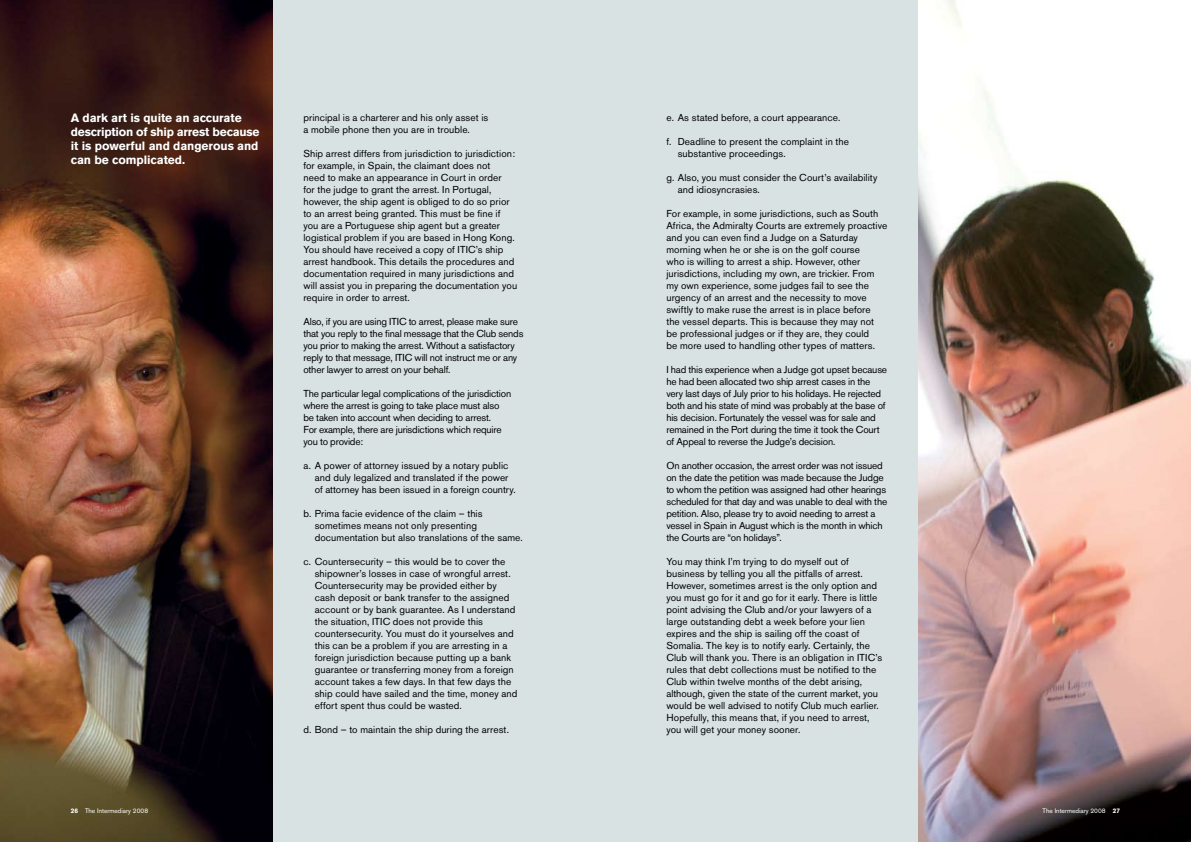
<style>
.page{position:relative;width:1191px;height:842px;background:#fff}
.page>*{position:absolute;margin:0;border:0;box-sizing:border-box;transform-origin:0 0}
.t1{font:700 12px/14px "Akzidenz Grotesk BE";letter-spacing:-.01em;color:#fff}
.t2{font:10px/12px "Akzidenz Grotesk BE";letter-spacing:.005em;color:#000}
.t3{font:10px/12px "Akzidenz Grotesk BE";letter-spacing:-.015em;color:#000}
.t4{font:6.5px "Akzidenz Grotesk BE";color:#fff}
.s1{font-weight:700}
</style>
<div class="page">
<div style="left:272px;top:0;width:323px;height:842px;background:#d8e2e3"></div>
<div style="left:595px;top:0;width:323px;height:842px;background:#d8e2e3"></div>
<img style="left:0;top:0;width:272px;height:842px">
<img style="left:918px;top:0;width:273px;height:842px">
<p class="t1" style="left:71px;top:111px;width:190px">A dark art is quite an accurate description of ship arrest because it is powerful and dangerous and can be complicated.</p>
<p class="t2" style="left:303px;top:111px;width:186px">principal is a charterer and his only asset is a mobile phone then you are in trouble.</p>
<p class="t2" style="left:303px;top:147px;width:215px">Ship arrest differs from jurisdiction to jurisdiction: for example, in Spain, the claimant does not<br>need to make an appearance in Court in order<br>for the judge to grant the arrest. In Portugal, however, the ship agent is obliged to do so prior to an arrest being granted. This must be fine if you are a Portuguese ship agent but a greater logistical problem if you are based in Hong Kong.<br>You should have received a copy of ITIC’s ship arrest handbook. This details the procedures and documentation required in many jurisdictions and will assist you in preparing the documentation you require in order to arrest.</p>
<p class="t3" style="left:303px;top:315px;width:222px">Also, if you are using ITIC to arrest, please make sure that you reply to the final message that the Club sends you prior to making the arrest. Without a satisfactory reply to that message, ITIC will not instruct me or any other lawyer to arrest on your behalf.</p>
<p class="t3" style="left:303px;top:387px;width:209px">The particular legal complications of the jurisdiction where the arrest is going to take place must also be taken into account when deciding to arrest.<br>For example, there are jurisdictions which require you to provide:</p>
<p class="t2" style="left:315px;top:459px;width:202px;text-indent:-11px">a. A power of attorney issued by a notary public and duly legalized and translated if the power of attorney has been issued in a foreign country.</p>
<p class="t2" style="left:315px;top:507px;width:210px;text-indent:-11px">b. Prima facie evidence of the claim – this sometimes means not only presenting documentation but also translations of the same.</p>
<p class="t2" style="left:315px;top:555px;width:204px;text-indent:-11px">c. Countersecurity – this would be to cover the shipowner’s losses in case of wrongful arrest.<br>Countersecurity may be provided either by cash deposit or bank transfer to the assigned account or by bank guarantee. As I understand the situation, ITIC does not provide this countersecurity. You must do it yourselves and this can be a problem if you are arresting in a foreign jurisdiction because putting up a bank guarantee or transferring money from a foreign account takes a few days. In that few days the ship could have sailed and the time, money and effort spent thus could be wasted.</p>
<p class="t2" style="left:303px;top:723px;width:207px">d. Bond – to maintain the ship during the arrest.</p>
<p class="t2" style="left:666px;top:111px;width:175px">e. As stated before, a court appearance.</p>
<p class="t2" style="left:677px;top:135px;width:173px;text-indent:-11px">f. Deadline to present the complaint in the substantive proceedings.</p>
<p class="t2" style="left:677px;top:171px;width:201px;text-indent:-11px">g. Also, you must consider the Court’s availability and idiosyncrasies.</p>
<p class="t2" style="left:666px;top:207px;width:222px">For example, in some jurisdictions, such as South Africa, the Admiralty Courts are extremely proactive and you can even find a Judge on a Saturday morning when he or she is on the golf course<br>who is willing to arrest a ship. However, other jurisdictions, including my own, are trickier. From my own experience, some judges fail to see the urgency of an arrest and the necessity to move swiftly to make ruse the arrest is in place before<br>the vessel departs. This is because they may not be professional judges or if they are, they could<br>be more used to handling other types of matters.</p>
<p class="t3" style="left:666px;top:363px;width:222px">I had this experience when a Judge got upset because he had been allocated two ship arrest cases in the very last days of July prior to his holidays. He rejected both and his state of mind was probably at the base of his decision. Fortunately the vessel was for sale and remained in the Port during the time it took the Court of Appeal to reverse the Judge’s decision.</p>
<p class="t3" style="left:666px;top:459px;width:222px">On another occasion, the arrest order was not issued on the date the petition was made because the Judge to whom the petition was assigned had other hearings scheduled for that day and was unable to deal with the petition. Also, please try to avoid needing to arrest a vessel in Spain in August which is the month in which the Courts are “on holidays”.</p>
<p class="t2" style="left:666px;top:555px;width:217px">You may think I’m trying to do myself out of business by telling you all the pitfalls of arrest.<br>However, sometimes arrest is the only option and you must go for it and go for it early. There is little point advising the Club and/or your lawyers of a large outstanding debt a week before your lien expires and the ship is sailing off the coast of Somalia. The key is to notify early. Certainly, the Club will thank you. There is an obligation in ITIC’s rules that debt collections must be notified to the Club within twelve months of the debt arising, although, given the state of the current market, you would be well advised to notify Club much earlier.<br>Hopefully, this means that, if you need to arrest, you will get your money sooner.</p>
<p class="t4" style="left:71px;top:807px;width:79px"><span class="s1">26</span> The Intermediary 2008</p>
<p class="t4" style="left:1042px;top:807px;width:79px">The Intermediary 2008 <span class="s1">27</span></p>
</div>
